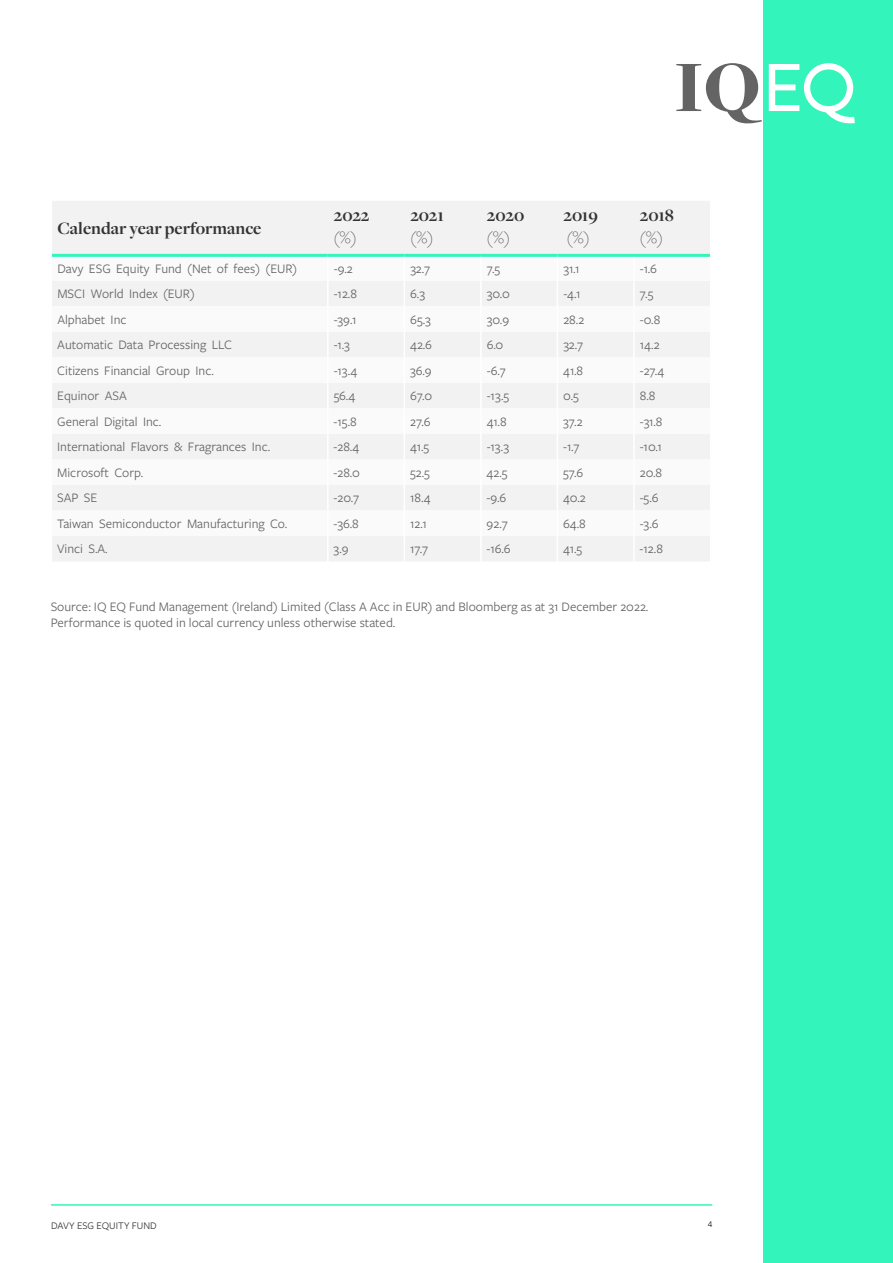
<style>
.page{position:relative;width:893px;height:1263px;background:#fff}
.page>*{position:absolute;margin:0;border:0;box-sizing:border-box;transform-origin:0 0}
.t1{font:700 18px/21.6px "Freight Disp Pro";color:#333}
.t2{font:13.5px/16.5px "Freight Sans Pro";color:#646464}
.t3{font:10.5px "Freight Sans Pro";color:#333}
.t4{font:9px "Freight Sans Pro";color:#000}
</style>
<div class="page">
<div style="left:763px;top:0;width:130px;height:1263px;background:#33f4bb"></div>
<hr style="left:51px;top:1204px;width:661px;height:2px;background:#33f5ba">
<svg style="left:676px;top:63px;width:86px;height:60px"></svg>
<svg style="left:769px;top:63px;width:86px;height:60px"></svg>
<div style="left:52px;top:201px;width:658px;height:360px;background:#f2f2f2"></div>
<svg style="left:52px;top:257px;width:658px;height:279px"></svg>
<hr style="left:52px;top:254px;width:276px;height:3px;background:#33f4bb">
<hr style="left:328px;top:254px;width:76px;height:3px;background:#33f4bb">
<hr style="left:404px;top:254px;width:77px;height:3px;background:#33f4bb">
<hr style="left:481px;top:254px;width:76px;height:3px;background:#33f4bb">
<hr style="left:557px;top:254px;width:77px;height:3px;background:#33f4bb">
<hr style="left:634px;top:254px;width:76px;height:3px;background:#33f4bb">
<hr style="left:480px;top:257px;width:2px;height:24px;background:#fff">
<hr style="left:633px;top:257px;width:2px;height:24px;background:#fff">
<hr style="left:480px;top:281px;width:2px;height:25px;background:#fff">
<hr style="left:633px;top:281px;width:2px;height:25px;background:#fff">
<hr style="left:480px;top:306px;width:2px;height:26px;background:#fff">
<hr style="left:633px;top:306px;width:2px;height:26px;background:#fff">
<hr style="left:480px;top:332px;width:2px;height:25px;background:#fff">
<hr style="left:633px;top:332px;width:2px;height:25px;background:#fff">
<hr style="left:480px;top:357px;width:2px;height:26px;background:#fff">
<hr style="left:633px;top:357px;width:2px;height:26px;background:#fff">
<hr style="left:480px;top:383px;width:2px;height:25px;background:#fff">
<hr style="left:633px;top:383px;width:2px;height:25px;background:#fff">
<hr style="left:480px;top:408px;width:2px;height:26px;background:#fff">
<hr style="left:633px;top:408px;width:2px;height:26px;background:#fff">
<hr style="left:480px;top:434px;width:2px;height:25px;background:#fff">
<hr style="left:633px;top:434px;width:2px;height:25px;background:#fff">
<hr style="left:480px;top:459px;width:2px;height:26px;background:#fff">
<hr style="left:633px;top:459px;width:2px;height:26px;background:#fff">
<hr style="left:480px;top:485px;width:2px;height:25px;background:#fff">
<hr style="left:633px;top:485px;width:2px;height:25px;background:#fff">
<hr style="left:480px;top:510px;width:2px;height:26px;background:#fff">
<hr style="left:633px;top:510px;width:2px;height:26px;background:#fff">
<svg style="left:404px;top:257px;width:1px;height:304px"></svg>
<hr style="left:480px;top:536px;width:2px;height:25px;background:#fff">
<svg style="left:557px;top:257px;width:1px;height:304px"></svg>
<hr style="left:633px;top:536px;width:2px;height:25px;background:#fff">
<hr style="left:327px;top:257px;width:2px;height:24px;background:#fff">
<hr style="left:327px;top:281px;width:2px;height:25px;background:#fff">
<hr style="left:327px;top:306px;width:2px;height:26px;background:#fff">
<hr style="left:327px;top:332px;width:2px;height:25px;background:#fff">
<hr style="left:327px;top:357px;width:2px;height:26px;background:#fff">
<hr style="left:327px;top:383px;width:2px;height:25px;background:#fff">
<hr style="left:327px;top:408px;width:2px;height:26px;background:#fff">
<hr style="left:327px;top:434px;width:2px;height:25px;background:#fff">
<hr style="left:327px;top:459px;width:2px;height:26px;background:#fff">
<hr style="left:327px;top:485px;width:2px;height:25px;background:#fff">
<hr style="left:327px;top:510px;width:2px;height:26px;background:#fff">
<hr style="left:327px;top:536px;width:2px;height:25px;background:#fff">
<h1 class="t1" style="left:57px;top:217px;width:206px">Calendar year performance</h1>
<h1 class="t1" style="left:334px;top:204px;width:37px">2022 (%)</h1>
<h1 class="t1" style="left:410px;top:204px;width:35px">2021 (%)</h1>
<h1 class="t1" style="left:487px;top:204px;width:39px">2020 (%)</h1>
<h1 class="t1" style="left:563px;top:204px;width:36px">2019 (%)</h1>
<h1 class="t1" style="left:640px;top:204px;width:36px">2018 (%)</h1>
<p class="t2" style="left:57px;top:260px;width:241px">Davy ESG Equity Fund (Net of fees) (EUR)</p>
<p class="t2" style="left:334px;top:260px;width:21px">-9.2</p>
<p class="t2" style="left:410px;top:260px;width:21px">32.7</p>
<p class="t2" style="left:487px;top:260px;width:15px">7.5</p>
<p class="t2" style="left:563px;top:260px;width:18px">31.1</p>
<p class="t2" style="left:640px;top:260px;width:19px">-1.6</p>
<p class="t2" style="left:57px;top:285px;width:139px">MSCI World Index (EUR)</p>
<p class="t2" style="left:334px;top:285px;width:25px">-12.8</p>
<p class="t2" style="left:410px;top:285px;width:16px">6.3</p>
<p class="t2" style="left:487px;top:285px;width:25px">30.0</p>
<p class="t2" style="left:563px;top:285px;width:19px">-4.1</p>
<p class="t2" style="left:640px;top:285px;width:15px">7.5</p>
<p class="t2" style="left:57px;top:311px;width:71px">Alphabet Inc</p>
<p class="t2" style="left:334px;top:311px;width:24px">-39.1</p>
<p class="t2" style="left:410px;top:311px;width:22px">65.3</p>
<p class="t2" style="left:487px;top:311px;width:24px">30.9</p>
<p class="t2" style="left:563px;top:311px;width:22px">28.2</p>
<p class="t2" style="left:640px;top:311px;width:22px">-0.8</p>
<p class="t2" style="left:57px;top:336px;width:176px">Automatic Data Processing LLC</p>
<p class="t2" style="left:334px;top:336px;width:18px">-1.3</p>
<p class="t2" style="left:410px;top:336px;width:23px">42.6</p>
<p class="t2" style="left:487px;top:336px;width:18px">6.0</p>
<p class="t2" style="left:563px;top:336px;width:21px">32.7</p>
<p class="t2" style="left:640px;top:336px;width:21px">14.2</p>
<p class="t2" style="left:57px;top:362px;width:158px">Citizens Financial Group Inc.</p>
<p class="t2" style="left:334px;top:362px;width:25px">-13.4</p>
<p class="t2" style="left:410px;top:362px;width:23px">36.9</p>
<p class="t2" style="left:487px;top:362px;width:20px">-6.7</p>
<p class="t2" style="left:563px;top:362px;width:21px">41.8</p>
<p class="t2" style="left:640px;top:362px;width:26px">-27.4</p>
<p class="t2" style="left:57px;top:387px;width:71px">Equinor ASA</p>
<p class="t2" style="left:334px;top:387px;width:23px">56.4</p>
<p class="t2" style="left:410px;top:387px;width:23px">67.0</p>
<p class="t2" style="left:487px;top:387px;width:24px">-13.5</p>
<p class="t2" style="left:563px;top:387px;width:17px">0.5</p>
<p class="t2" style="left:640px;top:387px;width:17px">8.8</p>
<p class="t2" style="left:57px;top:413px;width:106px">General Digital Inc.</p>
<p class="t2" style="left:334px;top:413px;width:25px">-15.8</p>
<p class="t2" style="left:410px;top:413px;width:22px">27.6</p>
<p class="t2" style="left:487px;top:413px;width:21px">41.8</p>
<p class="t2" style="left:563px;top:413px;width:21px">37.2</p>
<p class="t2" style="left:640px;top:413px;width:24px">-31.8</p>
<p class="t2" style="left:57px;top:438px;width:215px">International Flavors &amp; Fragrances Inc.</p>
<p class="t2" style="left:334px;top:438px;width:27px">-28.4</p>
<p class="t2" style="left:410px;top:438px;width:20px">41.5</p>
<p class="t2" style="left:487px;top:438px;width:24px">-13.3</p>
<p class="t2" style="left:563px;top:438px;width:18px">-1.7</p>
<p class="t2" style="left:640px;top:438px;width:24px">-10.1</p>
<p class="t2" style="left:57px;top:464px;width:88px">Microsoft Corp.</p>
<p class="t2" style="left:334px;top:464px;width:28px">-28.0</p>
<p class="t2" style="left:410px;top:464px;width:21px">52.5</p>
<p class="t2" style="left:487px;top:464px;width:22px">42.5</p>
<p class="t2" style="left:563px;top:464px;width:22px">57.6</p>
<p class="t2" style="left:640px;top:464px;width:24px">20.8</p>
<p class="t2" style="left:57px;top:489px;width:42px">SAP SE</p>
<p class="t2" style="left:334px;top:489px;width:27px">-20.7</p>
<p class="t2" style="left:410px;top:489px;width:22px">18.4</p>
<p class="t2" style="left:487px;top:489px;width:21px">-9.6</p>
<p class="t2" style="left:563px;top:489px;width:24px">40.2</p>
<p class="t2" style="left:640px;top:489px;width:20px">-5.6</p>
<p class="t2" style="left:57px;top:515px;width:232px">Taiwan Semiconductor Manufacturing Co.</p>
<p class="t2" style="left:333px;top:515px;width:27px">-36.8</p>
<p class="t2" style="left:410px;top:515px;width:18px">12.1</p>
<p class="t2" style="left:487px;top:515px;width:23px">92.7</p>
<p class="t2" style="left:563px;top:515px;width:24px">64.8</p>
<p class="t2" style="left:640px;top:515px;width:20px">-3.6</p>
<p class="t2" style="left:57px;top:540px;width:52px">Vinci S.A.</p>
<p class="t2" style="left:333px;top:540px;width:17px">3.9</p>
<p class="t2" style="left:410px;top:540px;width:20px">17.7</p>
<p class="t2" style="left:487px;top:540px;width:25px">-16.6</p>
<p class="t2" style="left:563px;top:540px;width:20px">41.5</p>
<p class="t2" style="left:640px;top:540px;width:25px">-12.8</p>
<p class="t2" style="left:51px;top:598px;width:599px">Source: IQ EQ Fund Management (Ireland) Limited (Class A Acc in EUR) and Bloomberg as at 31 December 2022.<br>Performance is quoted in local currency unless otherwise stated.</p>
<p class="t3" style="left:51px;top:1218px;width:107px">DAVY ESG EQUITY FUND</p>
<p class="t4" style="left:708px;top:1218px;width:6px">4</p>
</div>
